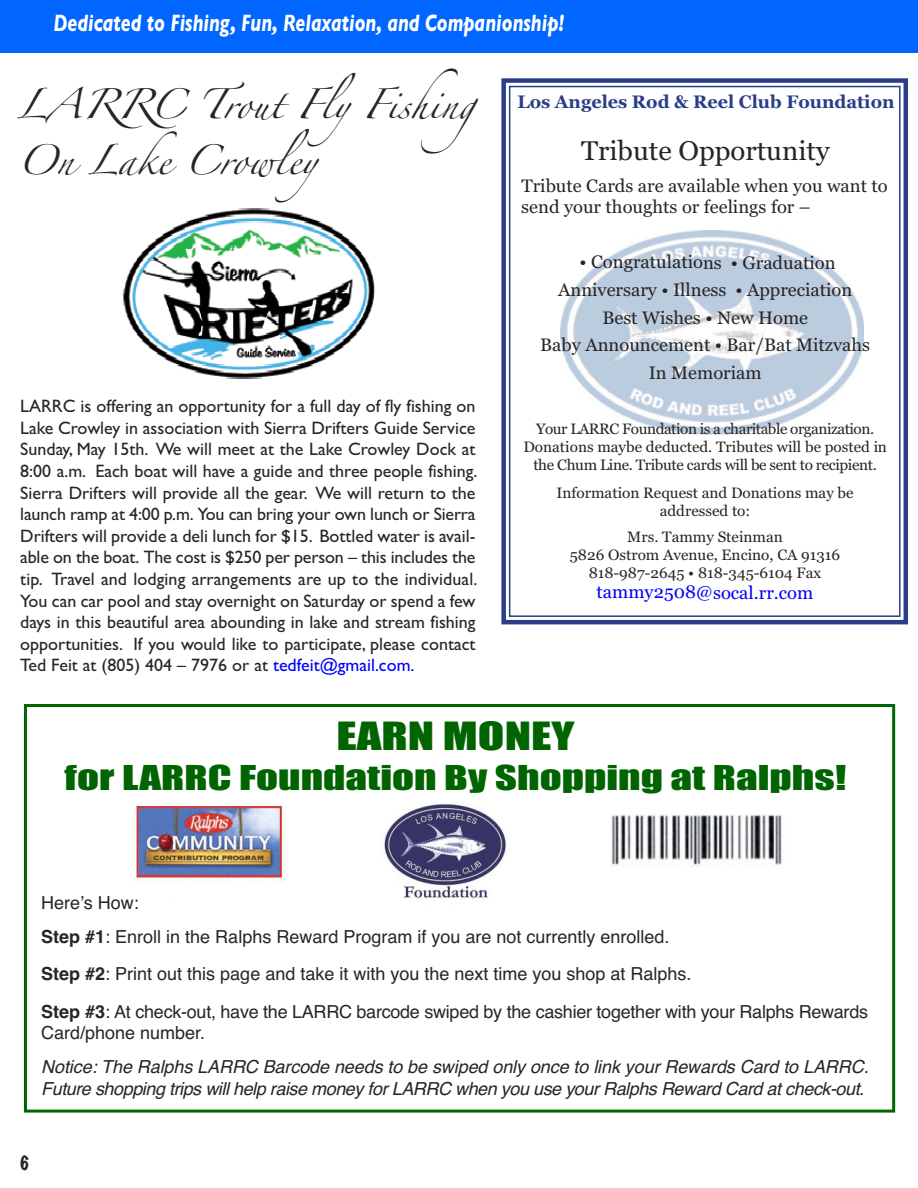
<style>
.page{position:relative;width:918px;height:1188px;background:#fff}
.page>*{position:absolute;margin:0;border:0;box-sizing:border-box;transform-origin:0 0}
.t1{font:36px "Impact";color:#006400;scale:1.36 1}
.t2{font:31.65px "Impact";color:#006400;scale:1.36 1}
.t3{font:27px/55.9px "Zapfino";color:#272526}
.t4{font:27px "Georgia";color:#272526}
.t5{font:italic 700 24px "Gill Sans";color:#fff;scale:.75 1}
.t6{font:18px/21.6px "Gill Sans";color:#272526;text-align:justify}
.t7{font:18px/34.2px "Helvetica";color:#272526}
.t8{font:18px/27.6px "Georgia";color:#272526}
.t9{font:italic 18px/21.6px "Helvetica";letter-spacing:-.025em;color:#272526}
.t10{font:700 18px "Georgia";color:#2a3e88}
.t11{font:18px "Georgia";color:#00f}
.t12{font:100 18px "Marker Felt";color:#272526}
.t13{font:15px/18px "Georgia";letter-spacing:-.025em;color:#272526;text-align:center}
.t14{font:15px/18px "Georgia";color:#272526;text-align:center}
.s1{color:#00f}
.s2{font-weight:700}
</style>
<div class="page">
<div style="left:0;top:0;width:918px;height:52px;background:#06f"></div>
<img style="left:123px;top:208px;width:252px;height:170px">
<div style="left:501px;top:78px;width:407px;height:546px;border:4px solid #2a3e88"></div>
<div style="left:509px;top:86px;width:392px;height:531px;border:2px solid #2a3e88"></div>
<img style="left:561px;top:231px;width:303px;height:204px">
<div style="left:24px;top:704px;width:871px;height:409px;border:3px solid #060"></div>
<img style="left:135px;top:802px;width:148px;height:80px">
<img style="left:384px;top:804px;width:123px;height:95px">
<img style="left:611px;top:815px;width:171px;height:50px">
<h3 class="t5" style="left:54px;top:9px;width:683px">Dedicated to Fishing, Fun, Relaxation, and Companionship!</h3>
<h3 class="t3" style="left:17px;top:80px;width:500px">LARRC Trout FlyFishing<br>On Lake Crowley</h3>
<p class="t10" style="left:517px;top:91px;width:379px">Los Angeles Rod &amp; Reel Club Foundation</p>
<h3 class="t4" style="left:581px;top:135px;width:250px">Tribute Opportunity</h3>
<p class="t8" style="left:521px;top:175px;width:368px;line-height:21.6px">Tribute Cards are available when you want to send your thoughts or feelings for –</p>
<p class="t8" style="left:540px;top:248px;width:331px;text-align:center">• Congratulations • Graduation<br>Anniversary • Illness • Appreciation<br>Best Wishes • New Home<br>Baby Announcement • Bar/Bat Mitzvahs<br>In Memoriam</p>
<p class="t6" style="left:20px;top:395px;width:459px">LARRC is offering an opportunity for a full day of fly fishing on Lake Crowley in association with Sierra Drifters Guide Service Sunday, May 15th. We will meet at the Lake Crowley Dock at 8:00 a.m. Each boat will have a guide and three people fishing.<br>Sierra Drifters will provide all the gear. We will return to the launch ramp at 4:00 p.m. You can bring your own lunch or Sierra Drifters will provide a deli lunch for $15. Bottled water is avail&shy;able on the boat. The cost is $250 per person – this includes the tip. Travel and lodging arrangements are up to the individual.<br>You can car pool and stay overnight on Saturday or spend a few days in this beautiful area abounding in lake and stream fishing opportunities. If you would like to participate, please contact Ted Feit at (805) 404 – 7976 or at <span class="s1">tedfeit@gmail.com.</span></p>
<p class="t13" style="left:523px;top:420px;width:365px">Your LARRC Foundation is a charitable organization.<br>Donations maybe deducted. Tributes will be posted in the Chum Line. Tribute cards will be sent to recipient.</p>
<p class="t14" style="left:557px;top:484px;width:299px">Information Request and Donations may be addressed to:</p>
<p class="t14" style="left:570px;top:528px;width:272px">Mrs. Tammy Steinman<br>5826 Ostrom Avenue, Encino, CA 91316<br>818-987-2645 • 818-345-6104 Fax</p>
<p class="t11" style="left:597px;top:582px;width:218px">tammy2508@socal.rr.com</p>
<h1 class="t1" style="left:336px;top:717px;width:177px">EARN MONEY</h1>
<h2 class="t2" style="left:65px;top:761px;width:576px">for LARRC Foundation By Shopping at Ralphs!</h2>
<p class="t7" style="left:41px;top:886px;width:630px">Here’s How:<br><span class="s2">Step #1</span>: Enroll in the Ralphs Reward Program if you are not currently enrolled.</p>
<p class="t7" style="left:41px;top:956px;width:828px;line-height:37.2px"><span class="s2">Step #2</span>: Print out this page and take it with you the next time you shop at Ralphs.<br><span class="s2">Step #3</span>: At check-out, have the LARRC barcode swiped by the cashier together with your Ralphs Rewards</p>
<p class="t7" style="left:41px;top:1016px;width:166px">Card/phone number.</p>
<p class="t9" style="left:41px;top:1056px;width:829px">Notice: The Ralphs LARRC Barcode needs to be swiped only once to link your Rewards Card to LARRC.<br>Future shopping trips will help raise money for LARRC when you use your Ralphs Reward Card at check-out.</p>
<p class="t12" style="left:20px;top:1149px;width:12px">6</p>
</div>
